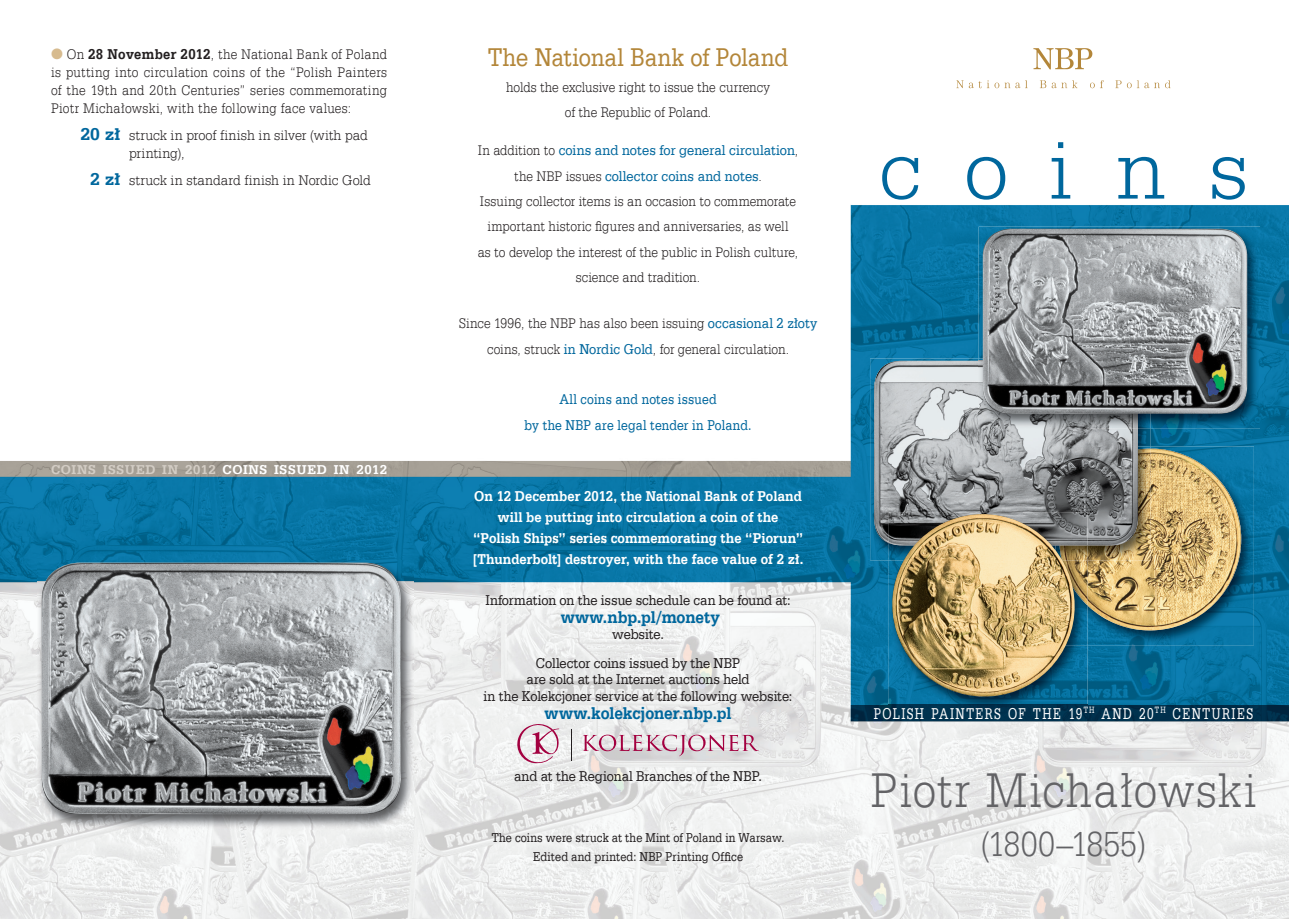
<style>
.page{position:relative;width:1289px;height:919px;background:#fff}
.page>*{position:absolute;margin:0;border:0;box-sizing:border-box;transform-origin:0 0}
.t1{font:90px "Serifa Lt EU";letter-spacing:.47em;color:#00679d}
.t2{font:52.5px "Serifa Lt EU";letter-spacing:.025em;color:#636366;scale:.9 1}
.t3{font:37.5px "Serifa Lt EU";letter-spacing:-.005em;color:#636366;scale:.9 1}
.t4{font:27px "Serifa EU";color:#b38639;scale:.85 1}
.t5{font:700 18px "Serifa EU";letter-spacing:-.005em;color:#00679d;scale:.9 1}
.t6{font:16.5px "Serifa EU";letter-spacing:.115em;color:#fff;scale:.75 1}
.t7{font:15px/25.3px "Serifa Lt EU";letter-spacing:.005em;color:#231f20;text-align:center;scale:.9 1}
.t8{font:15px/28.5px "Serifa EU";letter-spacing:-.01em;color:#231f20;text-align:center;scale:.9 1}
.t9{font:700 15px/21px "Serifa EU";letter-spacing:.005em;color:#fff;text-align:center;scale:.9 1}
.t10{font:15px/18px "Serifa Lt EU";letter-spacing:.005em;color:#231f20;scale:.95 1}
.t11{font:15px/25.3px "Serifa EU";letter-spacing:.01em;color:#00679d;text-align:center;scale:.9 1}
.t12{font:15px/25.3px "Serifa EU";letter-spacing:.01em;color:#00679d;text-align:center;scale:.85 1}
.t13{font:13.5px/19.2px "Serifa EU";letter-spacing:.01em;color:#231f20;text-align:center;scale:.85 1}
.t14{font:700 13.5px "Serifa EU";letter-spacing:.05em;color:#d3cdc5}
.s1{color:#d7bb8f}
.s2{font-family:"Serifa EU";font-weight:700}
.s3{font-family:"Serifa EU";font-weight:700;font-size:18px;color:#00679d}
.s4{color:#fff}
.s5{font-family:"Serifa Lt EU";color:#231f20}
.s6{font-family:"Serifa EU";color:#00679d}
</style>
<div class="page">
<img style="left:0;top:205px;width:1288px;height:713px">
<img style="left:850px;top:705px;width:438px;height:16px">
<img style="left:956px;top:48px;width:215px;height:41px">
<svg style="left:583px;top:734px;width:176px;height:22px;background:#d6bac5"></svg>
<svg style="left:517px;top:724px;width:42px;height:39px"></svg>
<hr style="left:571px;top:728px;width:1px;height:32px;background:#231f20">
<img style="left:1087px;top:446px;width:166px;height:199px">
<img style="left:1087px;top:448px;width:154px;height:182px">
<img style="left:870px;top:358px;width:280px;height:202px">
<svg style="left:1137px;top:446px;width:13px;height:2px"></svg>
<img style="left:1119px;top:448px;width:31px;height:112px">
<img style="left:1076px;top:545px;width:43px;height:15px">
<img style="left:874px;top:361px;width:263px;height:184px">
<img style="left:888px;top:560px;width:199px;height:151px">
<img style="left:1076px;top:605px;width:11px;height:40px">
<img style="left:1076px;top:560px;width:11px;height:45px">
<img style="left:888px;top:512px;width:199px;height:33px">
<img style="left:889px;top:514px;width:187px;height:184px">
<img style="left:978px;top:227px;width:281px;height:202px">
<img style="left:978px;top:361px;width:159px;height:68px">
<img style="left:982px;top:229px;width:265px;height:184px">
<img style="left:37px;top:560px;width:377px;height:269px">
<img style="left:41px;top:562px;width:360px;height:252px">
<p class="t7" style="left:51px;top:45px;width:375px;line-height:18px;text-align:justify"><span class="s1">●</span> On <span class="s2">28 November 2012</span>, the National Bank of Poland is putting into circulation coins of the “Polish Painters of the 19th and 20th Centuries” series commemorating Piotr Michałowski, with the following face values:</p>
<p class="t10" style="left:129px;top:126px;width:253px;text-indent:-49px"><span class="s3">20 zł</span> struck in proof finish in silver (with pad printing),</p>
<p class="t10" style="left:90px;top:171px;width:297px"><span class="s3">2 zł</span> struck in standard finish in Nordic Gold</p>
<p class="t14" style="left:51px;top:461px;width:337px">COINS ISSUED IN 2012 <span class="s4">COINS ISSUED IN 2012</span></p>
<h3 class="t4" style="left:488px;top:41px;width:354px">The National Bank of Poland</h3>
<p class="t7" style="left:506px;top:74px;width:294px">holds the exclusive right to issue the currency of the Republic of Poland.</p>
<p class="t11" style="left:478px;top:138px;width:357px"><span class="s5">In addition to</span> coins and notes for general circulation<span class="s5">, the NBP issues</span> collector coins and notes<span class="s5">.</span></p>
<p class="t7" style="left:478px;top:188px;width:358px">Issuing collector items is an occasion to commemorate important historic figures and anniversaries, as well<br>as to develop the interest of the public in Polish culture, science and tradition.</p>
<p class="t7" style="left:459px;top:311px;width:400px">Since 1996, the NBP has also been issuing <span class="s6">occasional 2 złoty </span>coins, struck <span class="s6">in Nordic Gold</span>, for general circulation.</p>
<p class="t12" style="left:524px;top:387px;width:269px">All coins and notes issued<br>by the NBP are legal tender in Poland.</p>
<p class="t9" style="left:472px;top:485px;width:369px">On 12 December 2012, the National Bank of Poland will be putting into circulation a coin of the “Polish Ships” series commemorating the “Piorun” [Thunderbolt] destroyer, with the face value of 2 zł.</p>
<p class="t8" style="left:485px;top:585px;width:341px">Information on the issue schedule can be found at:</p>
<p class="t5" style="left:561px;top:605px;width:178px">www.nbp.pl/monety</p>
<p class="t8" style="left:536px;top:620px;width:228px">website.<br>Collector coins issued by the NBP</p>
<p class="t8" style="left:483px;top:671px;width:344px;line-height:16.5px">are sold at the Internet auctions held<br>in the Kolekcjoner service at the following website:</p>
<p class="t5" style="left:544px;top:701px;width:209px">www.kolekcjoner.nbp.pl</p>
<p class="t8" style="left:514px;top:761px;width:277px">and at the Regional Branches of the NBP.</p>
<p class="t13" style="left:492px;top:827px;width:346px">The coins were struck at the Mint of Poland in Warsaw.<br>Edited and printed: NBP Printing Office</p>
<h1 class="t1" style="left:878px;top:117px;width:371px">coins</h1>
<p class="t6" style="left:873px;top:703px;width:507px">POLISH PAINTERS OF THE 19<sup>TH</sup> AND 20<sup>TH</sup> CENTURIES</p>
<h2 class="t2" style="left:870px;top:759px;width:430px">Piotr Michałowski</h2>
<h3 class="t3" style="left:980px;top:822px;width:185px">(1800–1855)</h3>
</div>
